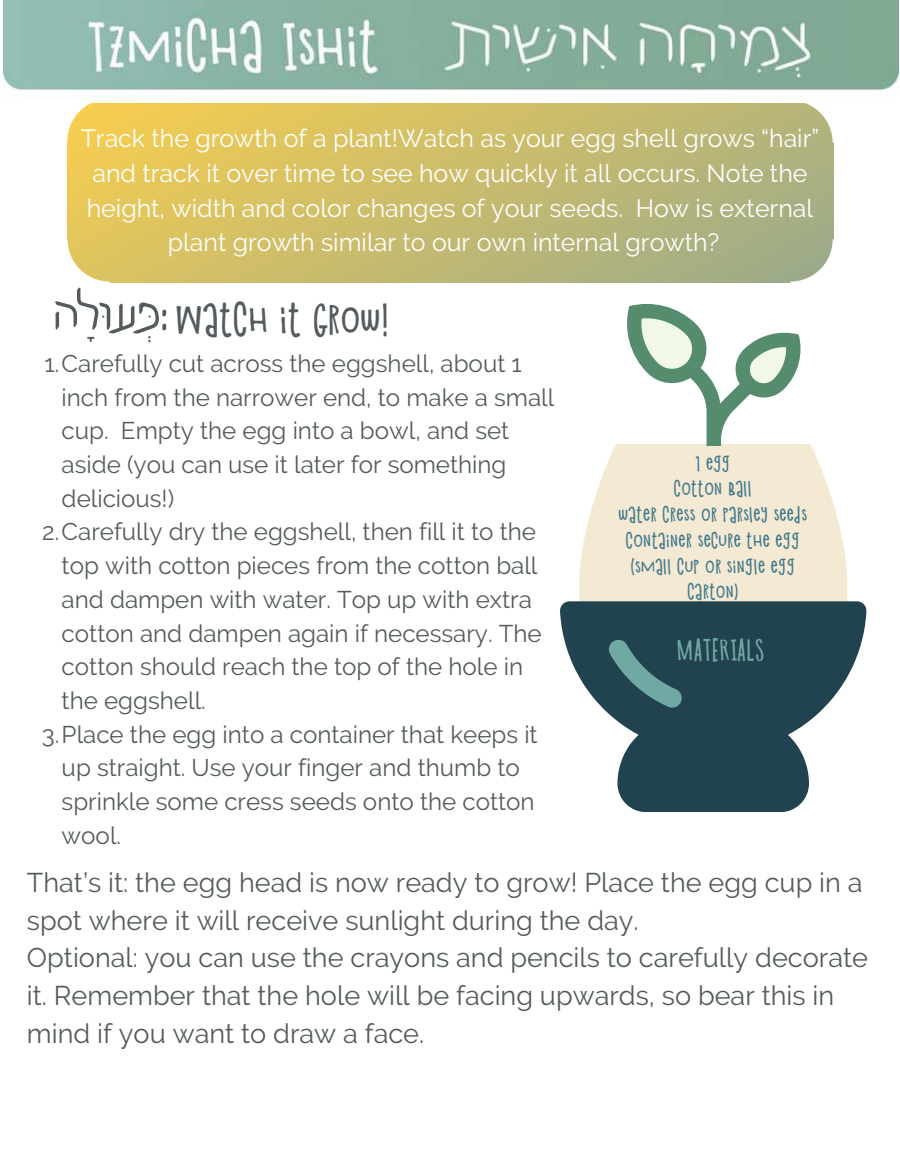
<style>
.page{position:relative;width:900px;height:1164px;background:#fff}
.page>*{position:absolute;margin:0;border:0;box-sizing:border-box;transform-origin:0 0}
.t1{font:55.8px "Shuneet";color:#545b5e}
.t2{font:38.6px "Shnobel";color:#545b5e}
.t3{font:27px/37.8px "Raleway";color:#545b5e}
.t4{font:26.2px "Shnobel";color:#70a9a1}
.t5{font:25px/34.8px "Raleway";color:#fff;text-align:center}
.t6{font:24.2px "Raleway";color:#545b5e}
.t7{font:18.6px/25.6px "Shnobel";color:#41798c;text-align:center}
</style>
<div class="page">
<svg style="left:68px;top:103px;width:765px;height:179px;background:#cbbc6b"></svg>
<svg style="left:67px;top:103px;width:43px;height:38px"></svg>
<svg style="left:790px;top:103px;width:44px;height:40px"></svg>
<svg style="left:67px;top:239px;width:43px;height:44px"></svg>
<svg style="left:579px;top:445px;width:268px;height:156px;background:#f4ead6"></svg>
<svg style="left:560px;top:601px;width:306px;height:211px;fill:#214350"></svg>
<svg style="left:609px;top:640px;width:73px;height:68px;background:#3c656b"></svg>
<svg style="left:623px;top:239px;width:211px;height:206px"></svg>
<img style="left:3px;top:0;width:896px;height:91px">
<p class="t5" style="left:81px;top:121px;width:740px">Track the growth of a plant!Watch as your egg shell grows “hair” and track it over time to see how quickly it all occurs. Note the height, width and color changes of your seeds. How is external plant growth similar to our own internal growth?</p>
<h1 class="t1" style="left:53px;top:287px;width:118px">ה עו ּל ָ :פ ּ ְ</h1>
<p class="t6" style="left:44px;top:349px;width:479px">1.Carefully cut across the eggshell, about 1</p>
<p class="t6" style="left:62px;top:383px;width:494px">inch from the narrower end, to make a small</p>
<p class="t6" style="left:62px;top:417px;width:449px">cup. Empty the egg into a bowl, and set</p>
<p class="t6" style="left:62px;top:450px;width:446px">aside (you can use it later for something</p>
<p class="t6" style="left:62px;top:484px;width:114px">delicious!)</p>
<p class="t6" style="left:42px;top:518px;width:495px">2.Carefully dry the eggshell, then fill it to the</p>
<p class="t6" style="left:62px;top:552px;width:477px">top with cotton pieces from the cotton ball</p>
<p class="t6" style="left:62px;top:585px;width:472px">and dampen with water. Top up with extra</p>
<p class="t6" style="left:62px;top:619px;width:482px">cotton and dampen again if necessary. The</p>
<p class="t6" style="left:62px;top:653px;width:463px">cotton should reach the top of the hole in</p>
<p class="t6" style="left:62px;top:686px;width:146px">the eggshell.</p>
<p class="t6" style="left:42px;top:720px;width:497px">3.Place the egg into a container that keeps it</p>
<p class="t6" style="left:62px;top:754px;width:460px">up straight. Use your finger and thumb to</p>
<p class="t6" style="left:62px;top:788px;width:475px">sprinkle some cress seeds onto the cotton</p>
<p class="t6" style="left:62px;top:821px;width:61px">wool.</p>
<h2 class="t2" style="left:176px;top:294px;width:214px">Watch it Grow!</h2>
<p class="t7" style="left:619px;top:451px;width:191px">1 egg<br>cotton ball<br>water cress or parsley seeds container secure the egg (small cup or single egg carton)</p>
<p class="t4" style="left:677px;top:632px;width:89px">MATERIALS</p>
<p class="t3" style="left:27px;top:863px;width:843px">That’s it: the egg head is now ready to grow! Place the egg cup in a spot where it will receive sunlight during the day.<br>Optional: you can use the crayons and pencils to carefully decorate it. Remember that the hole will be facing upwards, so bear this in mind if you want to draw a face.</p>
</div>
